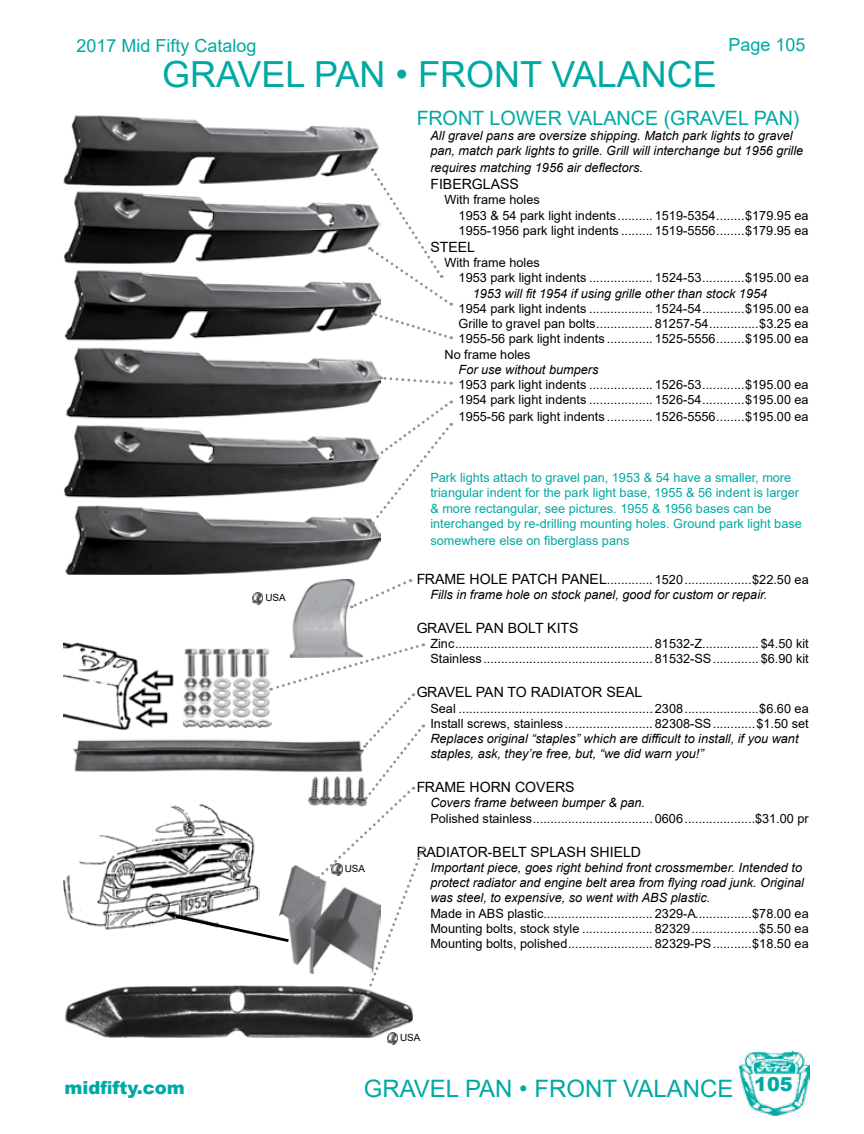
<style>
.page{position:relative;width:864px;height:1134px;background:#fff}
.page>*{position:absolute;margin:0;border:0;box-sizing:border-box;transform-origin:0 0}
.t1{font:36px "Arial";color:#00a9a3}
.t2{font:24px "Arial";color:#00a9a3}
.t3{font:19.8px "Arial";color:#00a9a3}
.t4{font:900 19.2px "Arial";color:#00a9a3}
.t5{font:18px "Arial";color:#00a9a3}
.t6{font:900 18px "Arial";color:#00a9a3}
.t7{font:14.1px "Arial";color:#000}
.t8{font:12.75px/15.3px "Arial";color:#000}
.t9{font:italic 12.75px/15.3px "Arial";color:#000}
.t10{font:12.75px/15.3px "Arial";color:#00a9a3}
.t11{font:9.9px "Arial";color:#000}
.s1{font-style:normal;font-size:14.1px}
.s2{font-style:normal}
</style>
<div class="page">
<img style="left:73px;top:739px;width:100px;height:33px">
<img style="left:64px;top:986px;width:349px;height:52px">
<img style="left:64px;top:642px;width:109px;height:88px">
<img style="left:64px;top:805px;width:109px;height:125px">
<img style="left:292px;top:579px;width:58px;height:64px">
<svg style="left:350px;top:579px;width:61px;height:30px"></svg>
<img style="left:64px;top:116px;width:317px;height:458px">
<svg style="left:370px;top:401px;width:82px;height:124px"></svg>
<svg style="left:381px;top:376px;width:71px;height:9px"></svg>
<svg style="left:366px;top:161px;width:86px;height:179px"></svg>
<svg style="left:253px;top:593px;width:10px;height:11px"></svg>
<svg style="left:387px;top:1033px;width:11px;height:11px"></svg>
<svg style="left:173px;top:643px;width:251px;height:351px"></svg>
<img style="left:738px;top:1052px;width:71px;height:63px">
<h3 class="t5" style="left:76px;top:33px;width:182px">2017 Mid Fifty Catalog</h3>
<h3 class="t5" style="left:728px;top:32px;width:79px">Page 105</h3>
<h1 class="t1" style="left:162px;top:49px;width:556px">GRAVEL PAN • FRONT VALANCE</h1>
<p class="t11" style="left:265px;top:591px;width:22px">USA</p>
<p class="t11" style="left:345px;top:862px;width:22px">USA</p>
<h3 class="t3" style="left:416px;top:104px;width:385px">FRONT LOWER VALANCE (GRAVEL PAN)</h3>
<p class="t9" style="left:430px;top:128px;width:374px">All gravel pans are oversize shipping. Match park lights to gravel pan, match park lights to grille. Grill will interchange but 1956 grille</p>
<p class="t9" style="left:430px;top:160px;width:214px">requires matching 1956 air deflectors.</p>
<p class="t7" style="left:430px;top:174px;width:90px">FIBERGLASS</p>
<p class="t8" style="left:459px;top:192px;width:352px;text-indent:-14px">With frame holes<br>1953 &amp; 54 park light indents.......... 1519-5354........$179.95 ea<br>1955-1956 park light indents ......... 1519-5556........$179.95 ea</p>
<p class="t7" style="left:430px;top:237px;width:46px">STEEL</p>
<p class="t8" style="left:459px;top:255px;width:352px;text-indent:-14px">With frame holes<br>1953 park light indents .................. 1524-53............$195.00 ea</p>
<p class="t9" style="left:473px;top:286px;width:296px">1953 will fit 1954 if using grille other than stock 1954</p>
<p class="t8" style="left:459px;top:301px;width:352px">1954 park light indents .................. 1524-54............$195.00 ea</p>
<p class="t8" style="left:459px;top:316px;width:352px">Grille to gravel pan bolts................ 81257-54..............$3.25 ea</p>
<p class="t8" style="left:459px;top:331px;width:352px">1955-56 park light indents ............. 1525-5556........$195.00 ea</p>
<p class="t8" style="left:445px;top:346px;width:88px">No frame holes</p>
<p class="t9" style="left:459px;top:362px;width:141px">For use without bumpers</p>
<p class="t8" style="left:459px;top:377px;width:352px">1953 park light indents .................. 1526-53............$195.00 ea<br>1954 park light indents .................. 1526-54............$195.00 ea</p>
<p class="t8" style="left:459px;top:409px;width:352px">1955-56 park light indents ............. 1526-5556........$195.00 ea</p>
<p class="t10" style="left:430px;top:470px;width:373px">Park lights attach to gravel pan, 1953 &amp; 54 have a smaller, more triangular indent for the park light base, 1955 &amp; 56 indent is larger &amp; more rectangular, see pictures. 1955 &amp; 1956 bases can be interchanged by re-drilling mounting holes. Ground park light base</p>
<p class="t10" style="left:430px;top:533px;width:201px">somewhere else on fiberglass pans</p>
<p class="t9" style="left:430px;top:572px;width:380px;text-indent:-14px"><span class="s1">FRAME HOLE PATCH PANEL</span><span class="s2">............. 1520...................$22.50 ea<br></span>Fills in frame hole on stock panel, good for custom or repair.</p>
<p class="t7" style="left:416px;top:618px;width:164px">GRAVEL PAN BOLT KITS</p>
<p class="t8" style="left:430px;top:636px;width:380px">Zinc........................................................ 81532-Z................ $4.50 kit<br>Stainless................................................ 81532-SS............. $6.90 kit</p>
<p class="t7" style="left:416px;top:683px;width:228px">GRAVEL PAN TO RADIATOR SEAL</p>
<p class="t8" style="left:430px;top:700px;width:380px">Seal ....................................................... 2308.....................$6.60 ea<br>Install screws, stainless......................... 82308-SS............$1.50 set</p>
<p class="t9" style="left:430px;top:731px;width:370px">Replaces original “staples” which are difficult to install, if you want staples, ask, they’re free, but, “we did warn you!”</p>
<p class="t7" style="left:416px;top:778px;width:160px">FRAME HORN COVERS</p>
<p class="t9" style="left:430px;top:796px;width:216px">Covers frame between bumper &amp; pan.</p>
<p class="t8" style="left:430px;top:810px;width:380px">Polished stainless.................................. 0606....................$31.00 pr</p>
<p class="t7" style="left:416px;top:842px;width:226px">RADIATOR-BELT SPLASH SHIELD</p>
<p class="t9" style="left:430px;top:860px;width:375px">Important piece, goes right behind front crossmember. Intended to protect radiator and engine belt area from flying road junk. Original was steel, to expensive, so went with ABS plastic.</p>
<p class="t8" style="left:430px;top:905px;width:380px;text-align:justify">Made in ABS plastic............................... 2329-A................$78.00 ea Mounting bolts, stock style .................... 82329...................$5.50 ea Mounting bolts, polished........................ 82329-PS...........$18.50 ea</p>
<p class="t11" style="left:400px;top:1031px;width:22px">USA</p>
<h3 class="t6" style="left:64px;top:1075px;width:122px">midfifty.com</h3>
<h3 class="t4" style="left:754px;top:1070px;width:40px">105</h3>
<h2 class="t2" style="left:364px;top:1072px;width:371px">GRAVEL PAN • FRONT VALANCE</h2>
</div>
